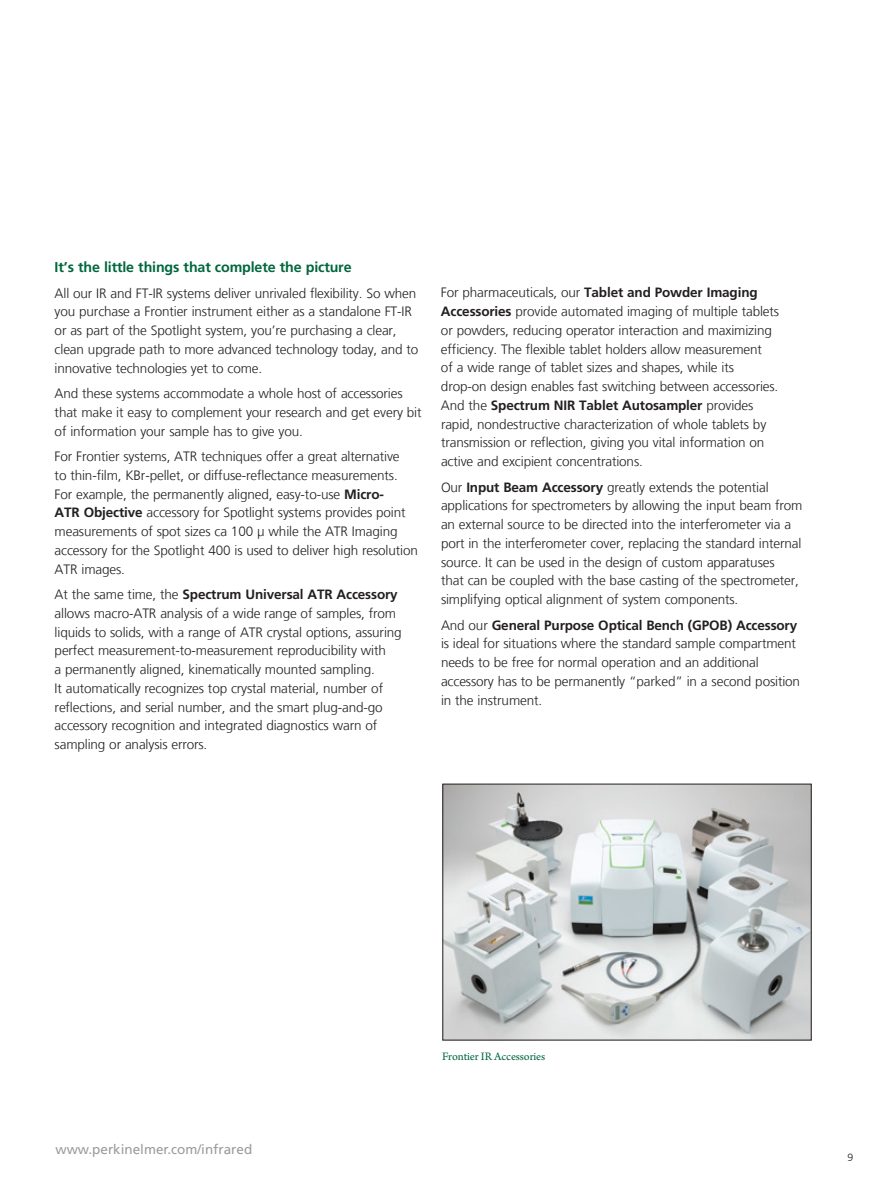
<style>
.page{position:relative;width:891px;height:1188px;background:#fff}
.page>*{position:absolute;margin:0;border:0;box-sizing:border-box;transform-origin:0 0}
.t1{font:700 14.25px "Frutiger LT Com";letter-spacing:-.01em;color:#00673e}
.t2{font:300 13.5px/18.8px "Frutiger LT Com";letter-spacing:-.01em;color:#231f20}
.t3{font:13.5px "Frutiger LT Com";color:#999b9e}
.t4{font:12px "Arno Pro";letter-spacing:-.01em;color:#00673e}
.t5{font:300 10.5px "Frutiger LT Com";color:#231f20}
.s1{font-weight:700}
</style>
<div class="page">
<img style="left:445px;top:786px;width:364px;height:252px">
<p class="t1" style="left:55px;top:261px;width:298px">It’s the little things that complete the picture</p>
<p class="t2" style="left:55px;top:284px;width:365px">All our IR and FT-IR systems deliver unrivaled flexibility. So when you purchase a Frontier instrument either as a standalone FT-IR or as part of the Spotlight system, you’re purchasing a clear, clean upgrade path to more advanced technology today, and to innovative technologies yet to come.</p>
<p class="t2" style="left:55px;top:385px;width:369px">And these systems accommodate a whole host of accessories that make it easy to complement your research and get every bit of information your sample has to give you.</p>
<p class="t2" style="left:55px;top:448px;width:365px">For Frontier systems, ATR techniques offer a great alternative<br>to thin-film, KBr-pellet, or diffuse-reflectance measurements.<br>For example, the permanently aligned, easy-to-use <span class="s1">Micro-<br>ATR Objective</span> accessory for Spotlight systems provides point measurements of spot sizes ca 100 µ while the ATR Imaging accessory for the Spotlight 400 is used to deliver high resolution ATR images.</p>
<p class="t2" style="left:55px;top:586px;width:349px">At the same time, the <span class="s1">Spectrum Universal ATR Accessory </span>allows macro-ATR analysis of a wide range of samples, from liquids to solids, with a range of ATR crystal options, assuring perfect measurement-to-measurement reproducibility with<br>a permanently aligned, kinematically mounted sampling.<br>It automatically recognizes top crystal material, number of reflections, and serial number, and the smart plug-and-go accessory recognition and integrated diagnostics warn of sampling or analysis errors.</p>
<p class="t2" style="left:441px;top:284px;width:340px">For pharmaceuticals, our <span class="s1">Tablet and Powder Imaging Accessories</span> provide automated imaging of multiple tablets or powders, reducing operator interaction and maximizing efficiency. The flexible tablet holders allow measurement<br>of a wide range of tablet sizes and shapes, while its drop-on design enables fast switching between accessories.<br>And the <span class="s1">Spectrum NIR Tablet Autosampler</span> provides rapid, nondestructive characterization of whole tablets by transmission or reflection, giving you vital information on active and excipient concentrations.</p>
<p class="t2" style="left:441px;top:479px;width:363px">Our <span class="s1">Input Beam Accessory</span> greatly extends the potential applications for spectrometers by allowing the input beam from an external source to be directed into the interferometer via a port in the interferometer cover, replacing the standard internal source. It can be used in the design of custom apparatuses<br>that can be coupled with the base casting of the spectrometer, simplifying optical alignment of system components.</p>
<p class="t2" style="left:441px;top:617px;width:361px">And our <span class="s1">General Purpose Optical Bench (GPOB) Accessory </span>is ideal for situations where the standard sample compartment needs to be free for normal operation and an additional accessory has to be permanently “parked” in a second position in the instrument.</p>
<p class="t3" style="left:56px;top:1144px;width:198px">www.perkinelmer.com/infrared</p>
<p class="t4" style="left:442px;top:1052px;width:105px">Frontier IR Accessories</p>
<p class="t5" style="left:848px;top:1153px;width:7px">9</p>
</div>
